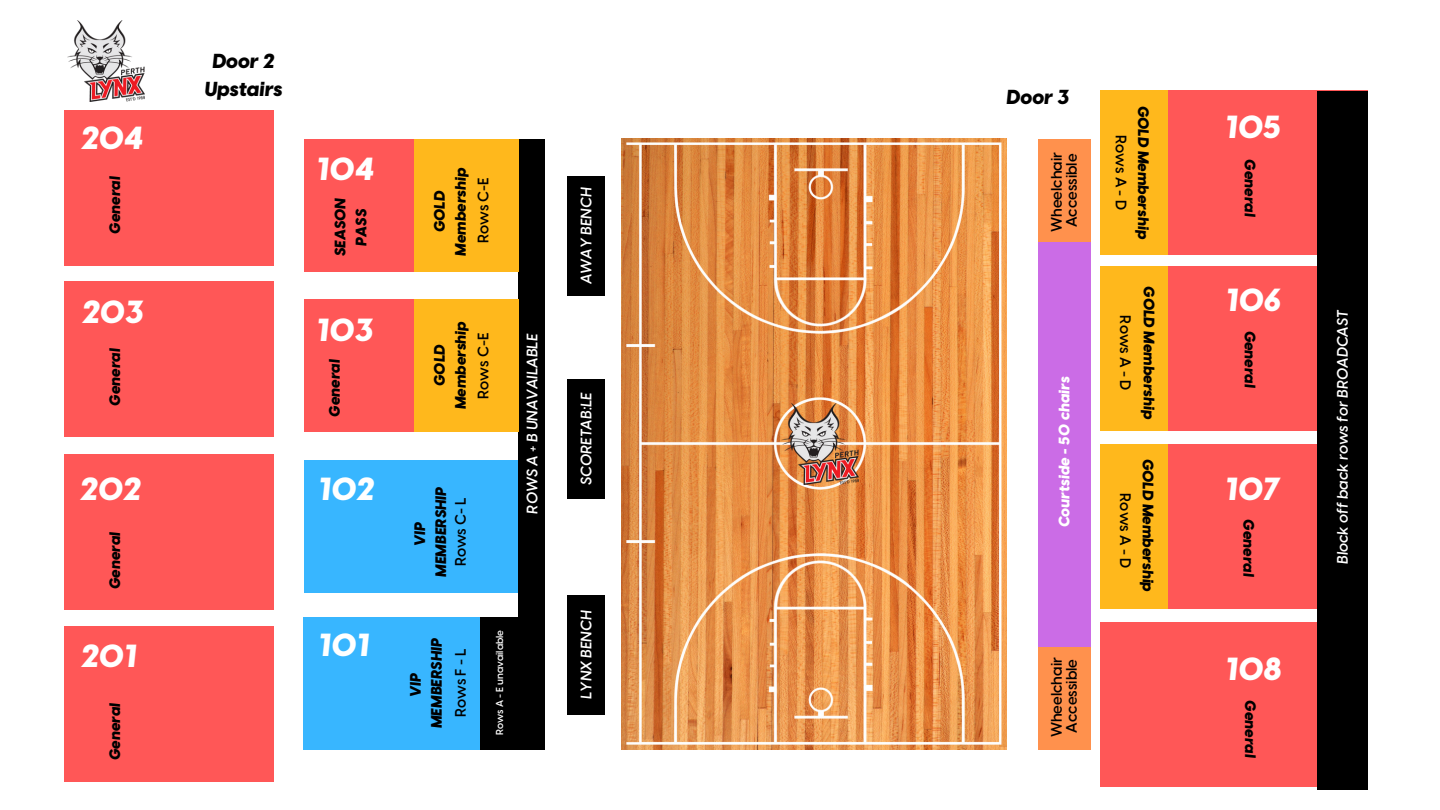
<style>
.page{position:relative;width:1440px;height:810px;background:#fff}
.page>*{position:absolute;margin:0;border:0;box-sizing:border-box;transform-origin:0 0}
.t1{font:italic 800 31.5px "Visby CF";color:#fff}
.t2{font:italic 800 20px/27.8px "Visby CF";color:#000;text-align:center}
.t3{font:italic 800 15px/21px "Visby CF";color:#000;text-align:center}
.t4{font:600 15px/15px "Visby CF";color:#000;text-align:center}
.t5{font:italic 600 15px "Visby CF";color:#fff}
.t6{font:italic 800 15px "Visby CF";color:#fff}
.t7{font:600 10px "Visby CF";color:#fff}
</style>
<div class="page">
<img style="left:621px;top:139px;width:386px;height:610px">
<div style="left:1100px;top:90px;width:268px;height:165px;background:#ff5757"></div>
<div style="left:1100px;top:266px;width:268px;height:165px;background:#ff5757"></div>
<div style="left:1100px;top:444px;width:268px;height:165px;background:#ff5757"></div>
<div style="left:1100px;top:622px;width:268px;height:165px;background:#ff5757"></div>
<div style="left:304px;top:460px;width:214px;height:133px;background:#38b6ff"></div>
<div style="left:304px;top:617px;width:179px;height:132px;background:#38b6ff"></div>
<div style="left:64px;top:110px;width:210px;height:156px;background:#ff5757"></div>
<div style="left:64px;top:282px;width:210px;height:155px;background:#ff5757"></div>
<div style="left:64px;top:454px;width:210px;height:156px;background:#ff5757"></div>
<div style="left:64px;top:627px;width:210px;height:155px;background:#ff5757"></div>
<div style="left:304px;top:139px;width:214px;height:133px;background:#ff5757"></div>
<div style="left:304px;top:299px;width:214px;height:133px;background:#ff5757"></div>
<div style="left:1038px;top:139px;width:52px;height:610px;background:#cb6ce6"></div>
<img style="left:67px;top:20px;width:78px;height:81px">
<div style="left:518px;top:139px;width:27px;height:610px;background:#000"></div>
<div style="left:567px;top:595px;width:38px;height:119px;background:#000"></div>
<div style="left:567px;top:176px;width:38px;height:119px;background:#000"></div>
<div style="left:567px;top:379px;width:38px;height:120px;background:#000"></div>
<div style="left:1317px;top:91px;width:51px;height:698px;background:#000"></div>
<div style="left:1038px;top:647px;width:52px;height:102px;background:#ff914d"></div>
<div style="left:1038px;top:139px;width:52px;height:103px;background:#ff914d"></div>
<div style="left:414px;top:300px;width:105px;height:132px;background:#ffb81c"></div>
<div style="left:414px;top:139px;width:105px;height:133px;background:#ffb81c"></div>
<div style="left:1100px;top:90px;width:67px;height:165px;background:#ffb81c"></div>
<div style="left:480px;top:617px;width:38px;height:132px;background:#000"></div>
<div style="left:1100px;top:266px;width:67px;height:165px;background:#ffb81c"></div>
<div style="left:1100px;top:444px;width:67px;height:165px;background:#ffb81c"></div>
<img style="left:782px;top:404px;width:77px;height:81px">
<h1 class="t1" style="left:81px;top:119px;width:64px">204</h1>
<p class="t3" style="left:104px;top:234px;width:59px;rotate:-90deg">General</p>
<h1 class="t1" style="left:82px;top:293px;width:63px">203</h1>
<p class="t3" style="left:104px;top:406px;width:59px;rotate:-90deg">General</p>
<h1 class="t1" style="left:80px;top:470px;width:62px">202</h1>
<p class="t3" style="left:104px;top:589px;width:59px;rotate:-90deg">General</p>
<h1 class="t1" style="left:81px;top:637px;width:58px">201</h1>
<p class="t3" style="left:104px;top:760px;width:59px;rotate:-90deg">General</p>
<h2 class="t2" style="left:204px;top:47px;width:80px">Door 2<br>Upstairs</h2>
<h1 class="t1" style="left:316px;top:150px;width:60px">104</h1>
<p class="t3" style="left:330px;top:256px;width:60px;rotate:-90deg">SEASON<br>PASS</p>
<h1 class="t1" style="left:316px;top:311px;width:58px">103</h1>
<p class="t3" style="left:324px;top:417px;width:59px;rotate:-90deg">General</p>
<h1 class="t1" style="left:318px;top:470px;width:58px">102</h1>
<h1 class="t1" style="left:318px;top:626px;width:53px">101</h1>
<p class="t3" style="left:429px;top:256px;width:90px;rotate:-90deg">GOLD<br>Membership</p>
<p class="t4" style="left:476px;top:243px;width:67px;rotate:-90deg">Rows C-E</p>
<p class="t3" style="left:429px;top:409px;width:90px;rotate:-90deg">GOLD<br>Membership</p>
<p class="t4" style="left:476px;top:399px;width:67px;rotate:-90deg">Rows C-E</p>
<p class="t3" style="left:410px;top:577px;width:92px;rotate:-90deg">VIP<br>MEMBERSHIP</p>
<p class="t4" style="left:453px;top:566px;width:71px;rotate:-90deg">Rows C- L</p>
<p class="t3" style="left:405px;top:728px;width:92px;rotate:-90deg">VIP<br>MEMBERSHIP</p>
<p class="t4" style="left:453px;top:717px;width:70px;rotate:-90deg">Rows F - L</p>
<p class="t7" style="left:494px;top:735px;width:107px;rotate:-90deg">Rows A - E unavailable</p>
<p class="t5" style="left:523px;top:514px;width:181px;rotate:-90deg">ROWS A + B UNAVAILABLE</p>
<p class="t5" style="left:577px;top:284px;width:98px;rotate:-90deg">AWAY BENCH</p>
<p class="t5" style="left:577px;top:485px;width:94px;rotate:-90deg">SCORETAB:LE</p>
<p class="t5" style="left:577px;top:699px;width:90px;rotate:-90deg">LYNX BENCH</p>
<h2 class="t2" style="left:1007px;top:83px;width:64px">Door 3</h2>
<p class="t4" style="left:1049px;top:232px;width:82px;rotate:-90deg">Wheelchair<br>Accessible</p>
<p class="t6" style="left:1055px;top:527px;width:152px;rotate:-90deg">Courtside - 50 chairs</p>
<p class="t4" style="left:1049px;top:737px;width:82px;rotate:-90deg">Wheelchair<br>Accessible</p>
<p class="t4" style="left:1128px;top:135px;width:76px;rotate:90deg">Rows A - D</p>
<p class="t3" style="left:1154px;top:106px;width:135px;rotate:90deg">GOLD Membership</p>
<p class="t4" style="left:1133px;top:315px;width:76px;rotate:90deg">Rows A - D</p>
<p class="t3" style="left:1159px;top:286px;width:135px;rotate:90deg">GOLD Membership</p>
<p class="t4" style="left:1133px;top:493px;width:76px;rotate:90deg">Rows A - D</p>
<p class="t3" style="left:1158px;top:459px;width:135px;rotate:90deg">GOLD Membership</p>
<h1 class="t1" style="left:1225px;top:108px;width:58px">105</h1>
<p class="t3" style="left:1261px;top:159px;width:59px;rotate:90deg">General</p>
<h1 class="t1" style="left:1225px;top:281px;width:57px">106</h1>
<p class="t3" style="left:1261px;top:331px;width:59px;rotate:90deg">General</p>
<h1 class="t1" style="left:1225px;top:470px;width:57px">107</h1>
<p class="t3" style="left:1259px;top:519px;width:59px;rotate:90deg">General</p>
<h1 class="t1" style="left:1225px;top:650px;width:58px">108</h1>
<p class="t3" style="left:1261px;top:700px;width:59px;rotate:90deg">General</p>
<p class="t5" style="left:1333px;top:564px;width:256px;rotate:-90deg">Block off back rows for BROADCAST</p>
</div>
